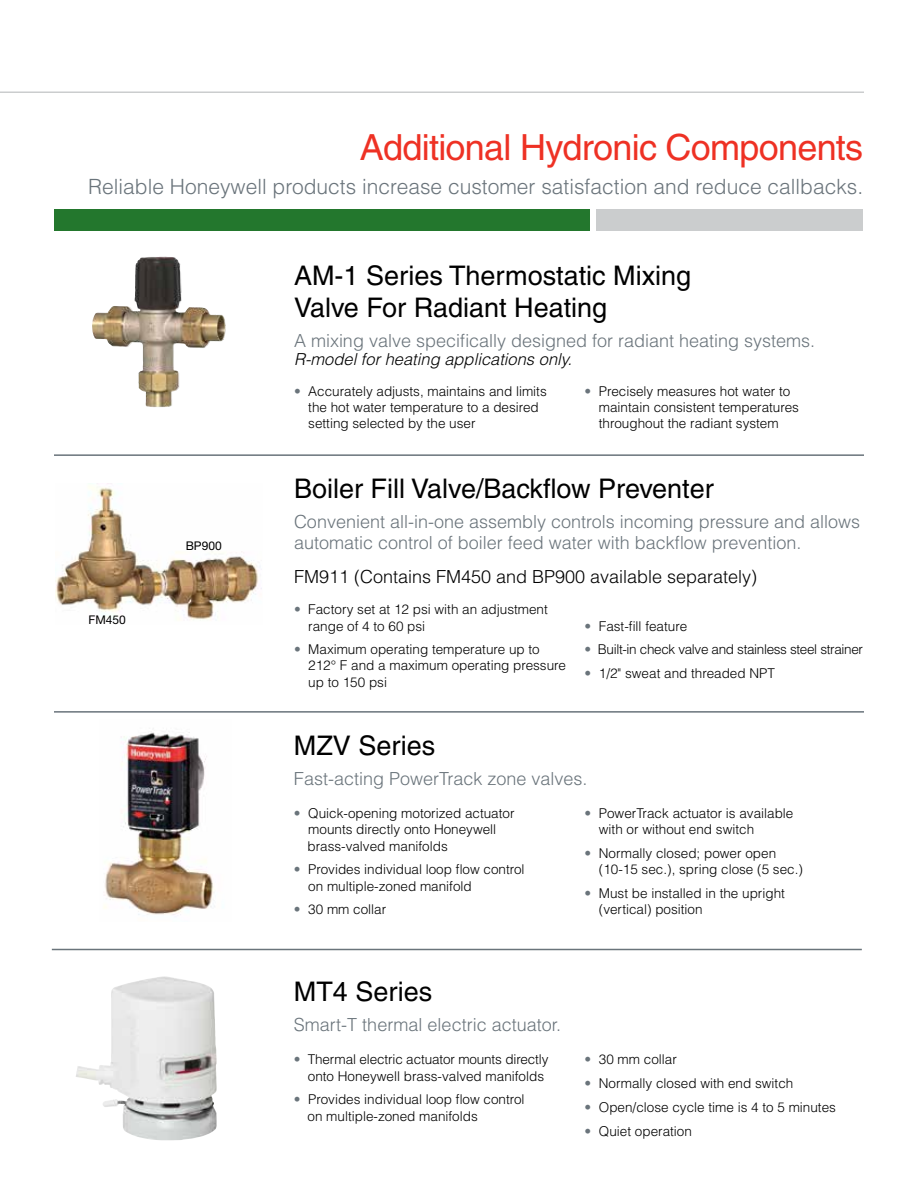
<style>
.page{position:relative;width:918px;height:1188px;background:#fff}
.page>*{position:absolute;margin:0;border:0;box-sizing:border-box;transform-origin:0 0}
.t1{font:36px "Helvetica";letter-spacing:-.02em;color:#ee3124}
.t2{font:27px/32.4px "Helvetica";color:#000}
.t3{font:300 21px "Helvetica";color:#6a747b}
.t4{font:300 18px/21.6px "Helvetica";color:#6a747b}
.t5{font:300 18px "Helvetica";color:#000}
.t6{font:italic 300 16.5px "Helvetica";color:#000}
.t7{font:300 13.5px/16.2px "Helvetica";color:#000}
.t8{font:300 13.5px "Helvetica";letter-spacing:-.025em;color:#000}
.t9{font:12px "Helvetica Neue LT Std";color:#000}
.s1{color:#6a747b}
</style>
<div class="page">
<hr style="left:0;top:92px;width:864px;height:1px;background:#cbcdce">
<div style="left:54px;top:209px;width:535px;height:22px;background:#23772d"></div>
<div style="left:596px;top:209px;width:266px;height:22px;background:#cbcdce"></div>
<img style="left:92px;top:257px;width:134px;height:150px">
<hr style="left:54px;top:454px;width:810px;height:2px;background:#6a747b">
<hr style="left:54px;top:711px;width:810px;height:2px;background:#6a747b">
<img style="left:56px;top:486px;width:206px;height:134px">
<hr style="left:52px;top:949px;width:810px;height:1px;background:#6a747b">
<img style="left:104px;top:731px;width:111px;height:184px">
<img style="left:76px;top:976px;width:141px;height:165px">
<h1 class="t1" style="left:360px;top:126px;width:505px">Additional Hydronic Components</h1>
<h3 class="t3" style="left:88px;top:174px;width:776px">Reliable Honeywell products increase customer satisfaction and reduce callbacks.</h3>
<p class="t9" style="left:89px;top:612px;width:39px">FM450</p>
<p class="t9" style="left:186px;top:539px;width:38px">BP900</p>
<h2 class="t2" style="left:294px;top:259px;width:399px">AM-1 Series Thermostatic Mixing<br>Valve For Radiant Heating</h2>
<h3 class="t4" style="left:294px;top:329px;width:523px">A mixing valve specifically designed for radiant heating systems.</h3>
<p class="t6" style="left:294px;top:348px;width:280px">R-model for heating applications only.</p>
<p class="t7" style="left:308px;top:383px;width:240px;text-indent:-14px"><span class="s1">•</span> Accurately adjusts, maintains and limits the hot water temperature to a desired setting selected by the user</p>
<p class="t7" style="left:599px;top:383px;width:202px;text-indent:-14px"><span class="s1">•</span> Precisely measures hot water to maintain consistent temperatures throughout the radiant system</p>
<h2 class="t2" style="left:294px;top:473px;width:421px">Boiler Fill Valve/Backflow Preventer</h2>
<h3 class="t4" style="left:294px;top:510px;width:568px">Convenient all-in-one assembly controls incoming pressure and allows automatic control of boiler feed water with backflow prevention.</h3>
<h3 class="t5" style="left:294px;top:565px;width:465px">FM911 (Contains FM450 and BP900 available separately)</h3>
<p class="t7" style="left:308px;top:601px;width:241px;text-indent:-14px"><span class="s1">•</span> Factory set at 12 psi with an adjustment range of 4 to 60 psi</p>
<p class="t7" style="left:308px;top:641px;width:259px;text-indent:-14px"><span class="s1">•</span> Maximum operating temperature up to<br>212° F and a maximum operating pressure up to 150 psi</p>
<p class="t7" style="left:585px;top:617px;width:104px"><span class="s1">•</span> Fast-fill feature</p>
<p class="t8" style="left:585px;top:641px;width:280px"><span class="s1">•</span> Built-in check valve and stainless steel strainer</p>
<p class="t7" style="left:585px;top:665px;width:192px"><span class="s1">•</span> 1/2" sweat and threaded NPT</p>
<h2 class="t2" style="left:294px;top:729px;width:143px">MZV Series</h2>
<h3 class="t4" style="left:294px;top:767px;width:295px">Fast-acting PowerTrack zone valves.</h3>
<p class="t7" style="left:307px;top:805px;width:209px;text-indent:-14px"><span class="s1">•</span> Quick-opening motorized actuator mounts directly onto Honeywell brass-valved manifolds</p>
<p class="t7" style="left:308px;top:861px;width:218px;text-indent:-14px"><span class="s1">•</span> Provides individual loop flow control on multiple-zoned manifold</p>
<p class="t7" style="left:294px;top:901px;width:94px"><span class="s1">•</span> 30 mm collar</p>
<p class="t7" style="left:599px;top:805px;width:196px;text-indent:-14px"><span class="s1">•</span> PowerTrack actuator is available with or without end switch</p>
<p class="t7" style="left:599px;top:845px;width:206px;text-indent:-14px"><span class="s1">•</span> Normally closed; power open (10-15 sec.), spring close (5 sec.)</p>
<p class="t7" style="left:599px;top:885px;width:188px;text-indent:-14px"><span class="s1">•</span> Must be installed in the upright (vertical) position</p>
<h2 class="t2" style="left:294px;top:975px;width:140px">MT4 Series</h2>
<h3 class="t4" style="left:294px;top:1013px;width:269px">Smart-T thermal electric actuator.</h3>
<p class="t7" style="left:308px;top:1051px;width:242px;text-indent:-14px"><span class="s1">•</span> Thermal electric actuator mounts directly onto Honeywell brass-valved manifolds</p>
<p class="t7" style="left:307px;top:1091px;width:219px;text-indent:-14px"><span class="s1">•</span> Provides individual loop flow control on multiple-zoned manifolds</p>
<p class="t7" style="left:585px;top:1051px;width:94px"><span class="s1">•</span> 30 mm collar</p>
<p class="t7" style="left:585px;top:1075px;width:210px"><span class="s1">•</span> Normally closed with end switch</p>
<p class="t7" style="left:585px;top:1099px;width:253px"><span class="s1">•</span> Open/close cycle time is 4 to 5 minutes</p>
<p class="t7" style="left:585px;top:1122px;width:109px"><span class="s1">•</span> Quiet operation</p>
</div>
